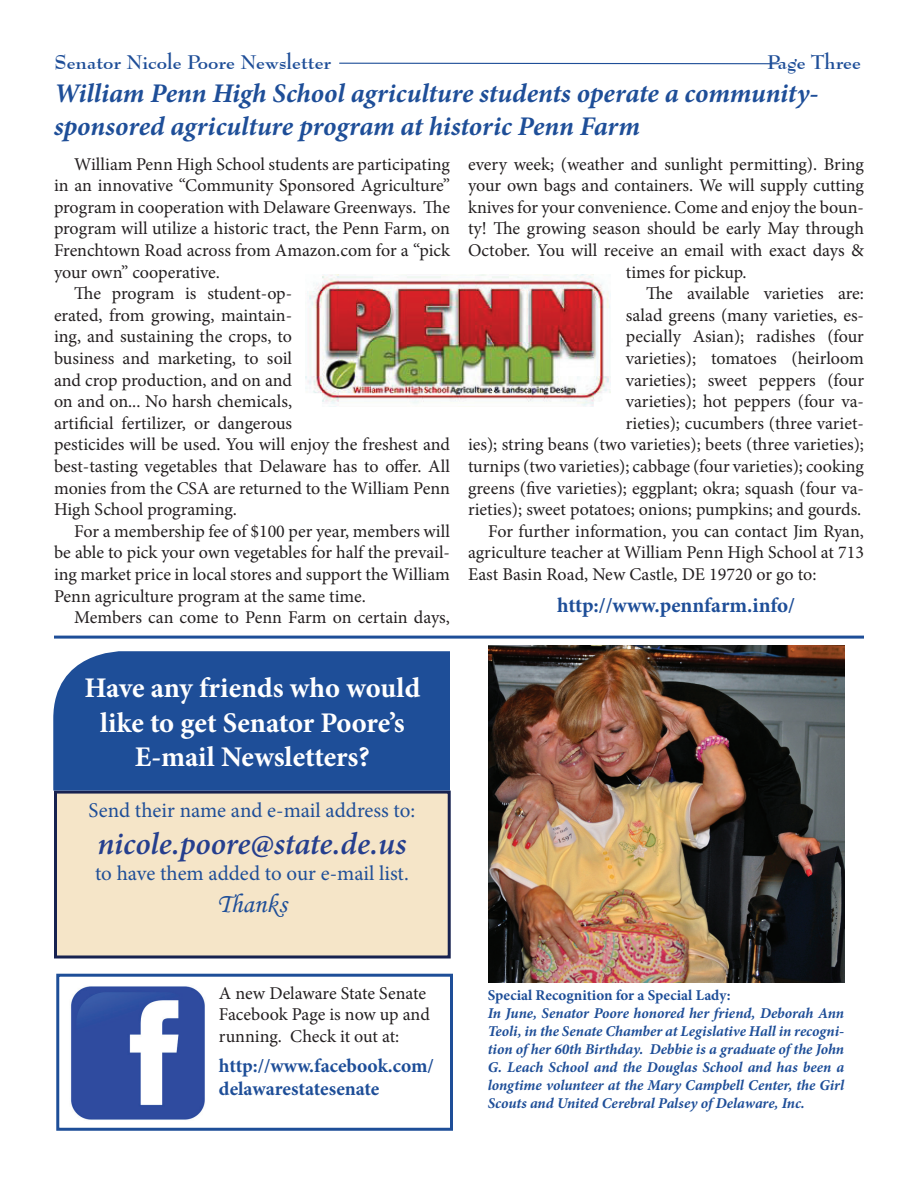
<style>
.page{position:relative;width:918px;height:1188px;background:#fff}
.page>*{position:absolute;margin:0;border:0;box-sizing:border-box;transform-origin:0 0}
.t1{font:italic 600 31.5px "Minion Pro";letter-spacing:-.005em;color:#253f8e}
.t2{font:700 28.5px/34.2px "Minion Pro";color:#fff;text-align:center}
.t3{font:italic 700 27px/32.4px "Minion Pro";letter-spacing:-.005em;color:#1e4e98}
.t4{font:27px "Monotype Corsiva";color:#1e4e98}
.t5{font:21px "Minion Pro";letter-spacing:-.005em;color:#1e4e98}
.t6{font:700 21px "Minion Pro";color:#1e4e98}
.t7{font:700 19.5px/23.4px "Minion Pro";color:#1e4e98}
.t8{font:700 19.5px "Bernhard Modern BT";color:#1e4e98}
.t9{font:18px/21.6px "Minion Pro";color:#231f20}
.t10{font:italic 700 15px/18px "Minion Pro";letter-spacing:-.005em;color:#1e4e98;text-align:justify}
.t11{font:700 15px "Minion Pro";letter-spacing:.005em;color:#1e4e98}
</style>
<div class="page">
<svg style="left:339px;top:62px;width:440px;height:3px"></svg>
<img style="left:306px;top:274px;width:305px;height:133px">
<hr style="left:54px;top:636px;width:810px;height:3px;background:#1e4e98">
<img style="left:488px;top:646px;width:357px;height:336px">
<div style="left:54px;top:791px;width:397px;height:167px;background:#f5e5c8;border:3px solid #172250"></div>
<div style="left:53px;top:651px;width:397px;height:140px;background:#1e4e98"></div>
<div style="left:56px;top:974px;width:397px;height:157px;border:3px solid #1e4e98"></div>
<img style="left:70px;top:986px;width:135px;height:134px">
<p class="t8" style="left:54px;top:50px;width:279px">Senator Nicole Poore Newsletter</p>
<p class="t8" style="left:767px;top:50px;width:95px">Page Three</p>
<h3 class="t3" style="left:54px;top:77px;width:766px">William Penn High School agriculture students operate a community&shy;sponsored agriculture program at historic Penn Farm</h3>
<p class="t9" style="left:74px;top:153px;width:377px">William Penn High School students are participating</p>
<p class="t9" style="left:54px;top:175px;width:398px">in an innovative “Community Sponsored Agriculture”</p>
<p class="t9" style="left:54px;top:196px;width:398px">program in cooperation with Delaware Greenways. The</p>
<p class="t9" style="left:54px;top:218px;width:397px">program will utilize a historic tract, the Penn Farm, on</p>
<p class="t9" style="left:54px;top:240px;width:398px">Frenchtown Road across from Amazon.com for a “pick</p>
<p class="t9" style="left:54px;top:261px;width:167px">your own” cooperative.</p>
<p class="t9" style="left:74px;top:283px;width:219px">The program is student-op-</p>
<p class="t9" style="left:54px;top:304px;width:240px">erated, from growing, maintain-</p>
<p class="t9" style="left:54px;top:326px;width:240px">ing, and sustaining the crops, to</p>
<p class="t9" style="left:54px;top:348px;width:240px">business and marketing, to soil</p>
<p class="t9" style="left:54px;top:369px;width:240px">and crop production, and on and</p>
<p class="t9" style="left:54px;top:391px;width:240px">on and on... No harsh chemicals,</p>
<p class="t9" style="left:54px;top:412px;width:240px">artificial fertilizer, or dangerous</p>
<p class="t9" style="left:54px;top:434px;width:398px">pesticides will be used. You will enjoy the freshest and</p>
<p class="t9" style="left:54px;top:456px;width:397px">best-tasting vegetables that Delaware has to offer. All</p>
<p class="t9" style="left:54px;top:477px;width:398px">monies from the CSA are returned to the William Penn</p>
<p class="t9" style="left:54px;top:499px;width:185px">High School programing.</p>
<p class="t9" style="left:74px;top:520px;width:377px">For a membership fee of $100 per year, members will</p>
<p class="t9" style="left:54px;top:542px;width:398px">be able to pick your own vegetables for half the prevail-</p>
<p class="t9" style="left:54px;top:564px;width:397px">ing market price in local stores and support the William</p>
<p class="t9" style="left:54px;top:585px;width:313px">Penn agriculture program at the same time.</p>
<p class="t9" style="left:74px;top:607px;width:377px">Members can come to Penn Farm on certain days,</p>
<p class="t9" style="left:468px;top:153px;width:398px">every week; (weather and sunlight permitting). Bring</p>
<p class="t9" style="left:468px;top:175px;width:398px">your own bags and containers. We will supply cutting</p>
<p class="t9" style="left:468px;top:196px;width:397px">knives for your convenience. Come and enjoy the boun-</p>
<p class="t9" style="left:468px;top:218px;width:398px">ty! The growing season should be early May through</p>
<p class="t9" style="left:468px;top:240px;width:398px">October. You will receive an email with exact days &amp;</p>
<p class="t9" style="left:626px;top:261px;width:122px">times for pickup.</p>
<p class="t9" style="left:646px;top:283px;width:219px">The available varieties are:</p>
<p class="t9" style="left:626px;top:304px;width:240px">salad greens (many varieties, es-</p>
<p class="t9" style="left:626px;top:326px;width:240px">pecially Asian); radishes (four</p>
<p class="t9" style="left:626px;top:348px;width:240px">varieties); tomatoes (heirloom</p>
<p class="t9" style="left:626px;top:369px;width:240px">varieties); sweet peppers (four</p>
<p class="t9" style="left:626px;top:391px;width:240px">varieties); hot peppers (four va-</p>
<p class="t9" style="left:626px;top:412px;width:240px">rieties); cucumbers (three variet-</p>
<p class="t9" style="left:468px;top:434px;width:398px">ies); string beans (two varieties); beets (three varieties);</p>
<p class="t9" style="left:468px;top:456px;width:397px">turnips (two varieties); cabbage (four varieties); cooking</p>
<p class="t9" style="left:468px;top:477px;width:397px">greens (five varieties); eggplant; okra; squash (four va-</p>
<p class="t9" style="left:468px;top:499px;width:395px">rieties); sweet potatoes; onions; pumpkins; and gourds.</p>
<p class="t9" style="left:488px;top:520px;width:377px">For further information, you can contact Jim Ryan,</p>
<p class="t9" style="left:468px;top:542px;width:398px">agriculture teacher at William Penn High School at 713</p>
<p class="t9" style="left:468px;top:564px;width:350px">East Basin Road, New Castle, DE 19720 or go to:</p>
<p class="t6" style="left:557px;top:590px;width:240px">http://www.pennfarm.info/</p>
<h2 class="t2" style="left:84px;top:671px;width:337px">Have any friends who would like to get Senator Poore’s<br>E-mail Newsletters?</h2>
<p class="t5" style="left:89px;top:796px;width:328px">Send their name and e-mail address to:</p>
<h1 class="t1" style="left:97px;top:822px;width:310px">nicole.poore@state.de.us</h1>
<p class="t5" style="left:95px;top:859px;width:315px">to have them added to our e-mail list.</p>
<h3 class="t4" style="left:217px;top:887px;width:71px">Thanks</h3>
<p class="t9" style="left:219px;top:982px;width:212px">A new Delaware State Senate<br>Facebook Page is now up and running. Check it out at:</p>
<p class="t7" style="left:219px;top:1054px;width:217px">http://www.facebook.com/ delawarestatesenate</p>
<p class="t11" style="left:488px;top:985px;width:244px">Special Recognition for a Special Lady:</p>
<p class="t10" style="left:488px;top:1004px;width:358px">In June, Senator Poore honored her friend, Deborah Ann Teoli, in the Senate Chamber at Legislative Hall in recogni&shy;tion of her 60th Birthday. Debbie is a graduate of the John G. Leach School and the Douglas School and has been a longtime volunteer at the Mary Campbell Center, the Girl Scouts and United Cerebral Palsey of Delaware, Inc.</p>
</div>
